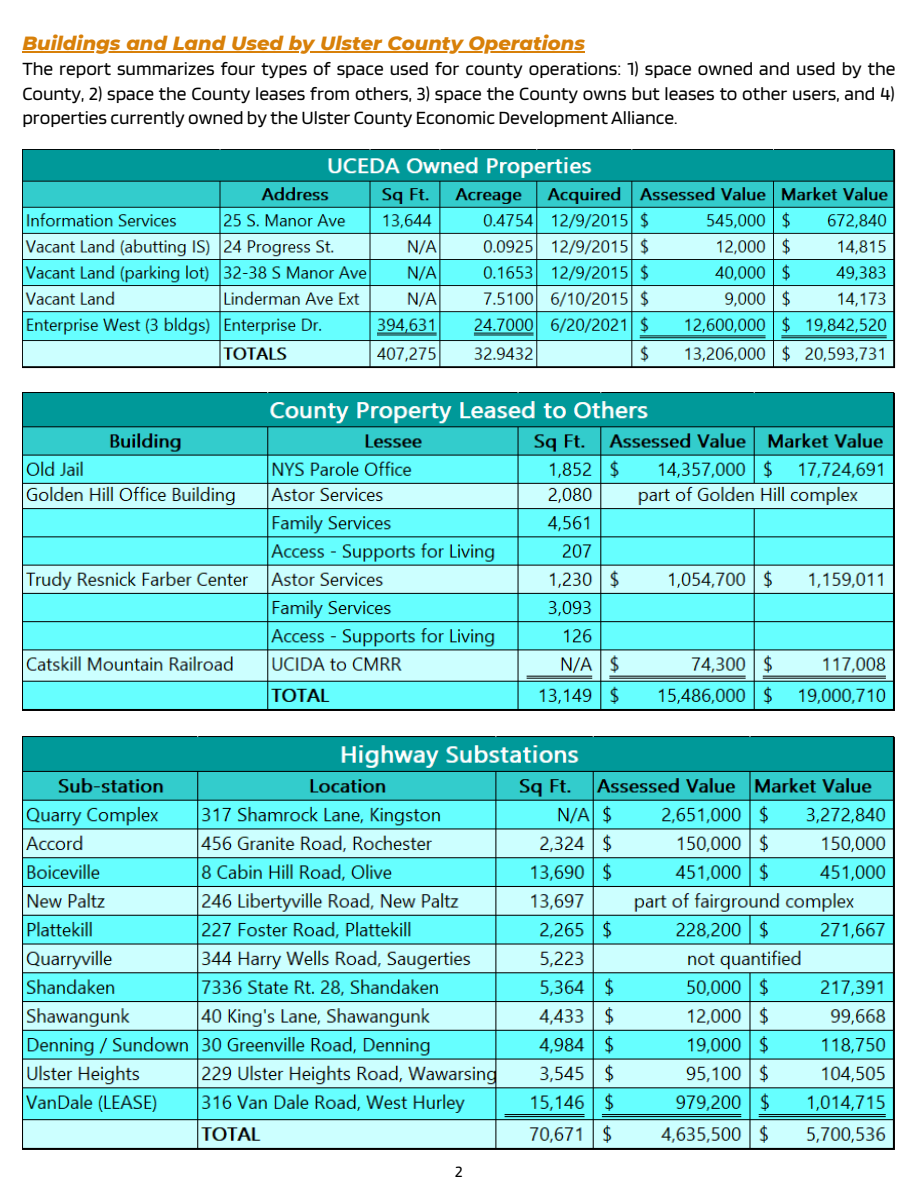
<style>
.page{position:relative;width:918px;height:1188px;background:#fff}
.page>*{position:absolute;margin:0;border:0;box-sizing:border-box;transform-origin:0 0}
.t1{font:19.5px/24.8px "Blinker";color:#000;text-align:justify}
.t2{font:italic 800 19.5px "Montserrat";color:#d88009}
.t3{font:16.5px "Blinker";color:#000}
</style>
<div class="page">
<img style="left:22px;top:392px;width:873px;height:319px">
<img style="left:22px;top:149px;width:873px;height:220px">
<img style="left:22px;top:737px;width:873px;height:413px">
<hr style="left:22px;top:51px;width:563px;height:1px;background:#d88009">
<p class="t2" style="left:22px;top:31px;width:564px">Buildings and Land Used by Ulster County Operations</p>
<p class="t1" style="left:22px;top:56px;width:875px">The report summarizes four types of space used for county operations: 1) space owned and used by the County, 2) space the County leases from others, 3) space the County owns but leases to other users, and 4) properties currently owned by the Ulster County Economic Development Alliance.</p>
<p class="t3" style="left:455px;top:1161px;width:9px">2</p>
</div>
